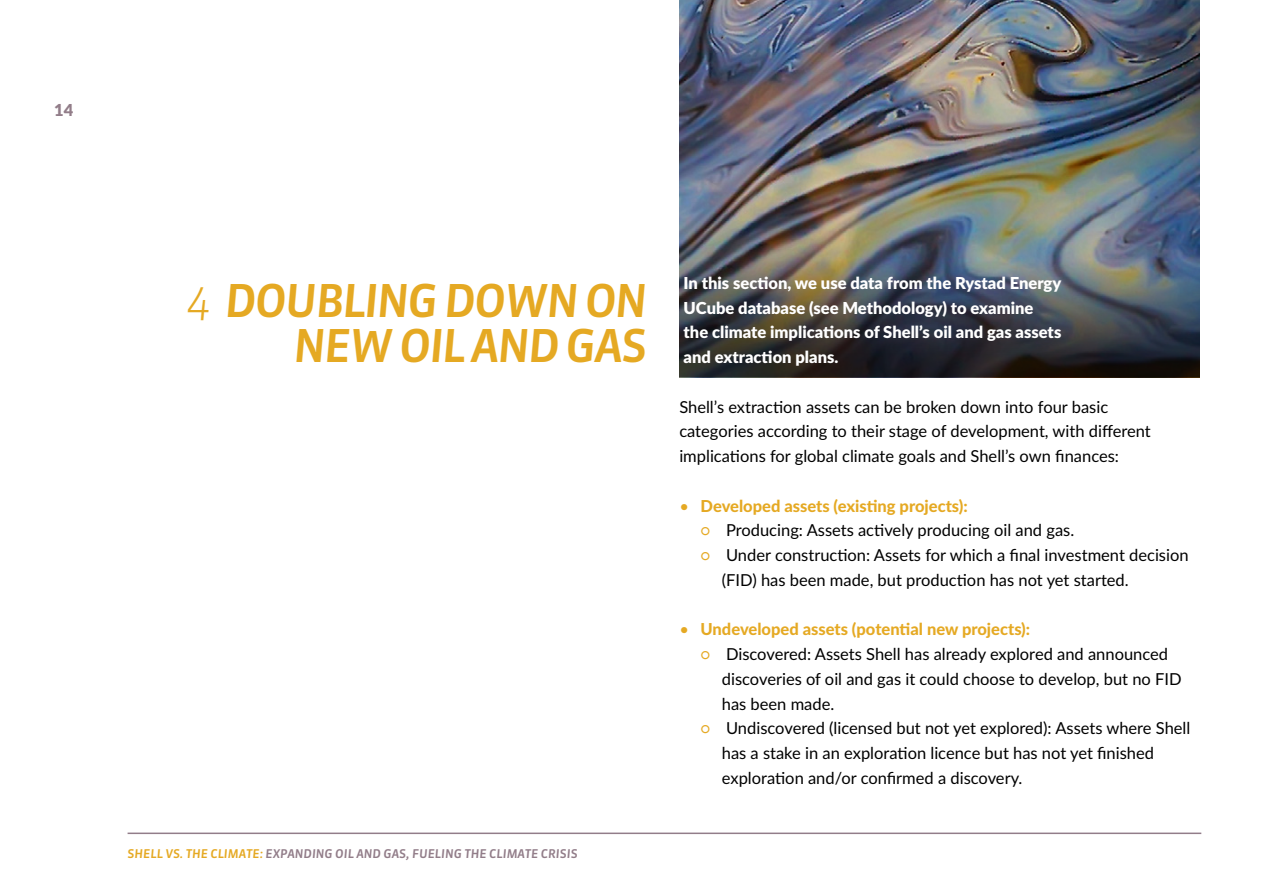
<style>
.page{position:relative;width:1263px;height:893px;background:#fff}
.page>*{position:absolute;margin:0;border:0;box-sizing:border-box;transform-origin:0 0}
._04_HFD_titel{font:italic 500 45px/45px "Sanuk";letter-spacing:-.04em;color:#e5a923;text-align:right}
._01_PLAT{font:16.5px/24.8px "Lato";color:#000}
._02INTRO{font:900 16.5px/24.8px "Lato";color:#fff}
.t1{font:800 16.5px "Lato";color:#e5a923}
.t2{font:900 16.5px "Lato";color:#927d89}
.t3{font:italic 500 12px "Sanuk";color:#927d89}
.s1{font-weight:300}
.s2{font-weight:400}
.s3{font-size:15px;color:#e5a923}
.s4{color:#e5a923}
</style>
<div class="page">
<hr style="left:128px;top:833px;width:1073px;height:1px;background:#927d89">
<img style="left:679px;top:0;width:520px;height:190px">
<img style="left:679px;top:190px;width:520px;height:187px">
<p class="t2" style="left:54px;top:97px;width:21px">14</p>
<p class="_04_HFD_titel" style="left:187px;top:279px;width:462px"><span class="s1">4</span> DOUBLING DOWN ON<br>NEW OIL AND GAS</p>
<p class="_02INTRO" style="left:684px;top:270px;width:379px">In this section, we use data from the Rystad Energy UCube database (see Methodology) to examine the climate implications of Shell’s oil and gas assets and extraction plans.</p>
<p class="_01_PLAT" style="left:679px;top:393px;width:473px">Shell’s extraction assets can be broken down into four basic categories according to their stage of development, with different implications for global climate goals and Shell’s own finances:</p>
<p class="t1" style="left:679px;top:493px;width:290px"><span class="s2">•</span> Developed assets (existing projects):</p>
<p class="_01_PLAT" style="left:701px;top:517px;width:375px"><span class="s3">○</span> Producing: Assets actively producing oil and gas.</p>
<p class="_01_PLAT" style="left:722px;top:542px;width:468px;text-indent:-21px"><span class="s3">○</span> Under construction: Assets for which a final investment decision (FID) has been made, but production has not yet started.</p>
<p class="t1" style="left:679px;top:617px;width:352px"><span class="s2">•</span> Undeveloped assets (potential new projects):</p>
<p class="_01_PLAT" style="left:722px;top:641px;width:461px;text-indent:-21px"><span class="s3">○</span> Discovered: Assets Shell has already explored and announced discoveries of oil and gas it could choose to develop, but no FID has been made.</p>
<p class="_01_PLAT" style="left:722px;top:715px;width:470px;text-indent:-21px"><span class="s3">○</span> Undiscovered (licensed but not yet explored): Assets where Shell has a stake in an exploration licence but has not yet finished exploration and/or confirmed a discovery.</p>
<p class="t3" style="left:128px;top:846px;width:452px"><span class="s4">SHELL VS. THE CLIMATE:</span> EXPANDING OIL AND GAS, FUELING THE CLIMATE CRISIS</p>
</div>
